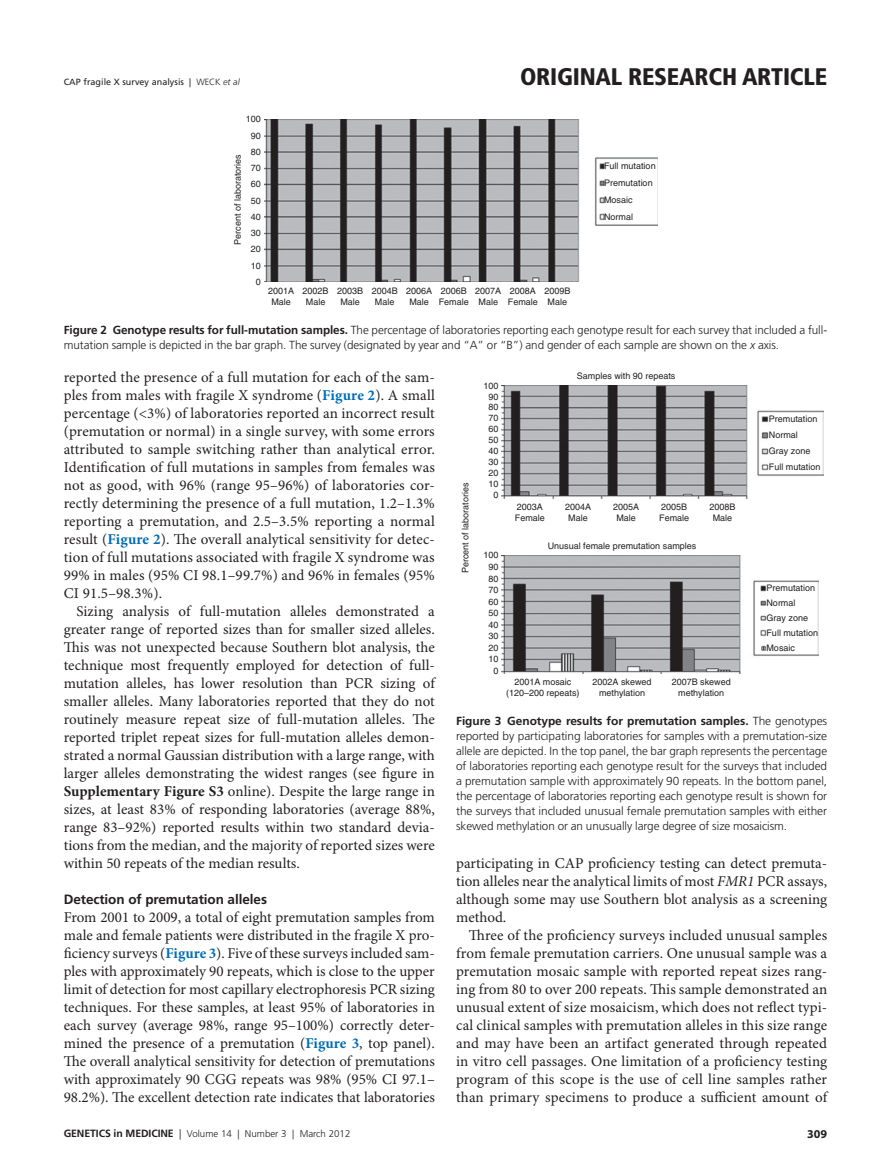
<style>
.page{position:relative;width:891px;height:1175px;background:#fff}
.page>*{position:absolute;margin:0;border:0;box-sizing:border-box;transform-origin:0 0}
.t1{font:900 condensed 24px "Frutiger LT Pro";letter-spacing:-.01em;color:#231f20}
.t2{font:15px/18px "Minion Pro";color:#231f20;text-align:justify}
.t3{font:700 13.5px "Frutiger LT Pro";letter-spacing:-.005em;color:#231f20}
.t4{font:700 12px "Myriad Pro";color:#231f20}
.t5{font:300 11.7px/15px "Frutiger LT Pro";letter-spacing:-.005em;color:#231f20}
.t6{font:300 9.75px "Frutiger LT Pro";color:#231f20}
.t7{font:9px/10.8px "Helvetica";color:#231f20;text-align:center}
.t8{font:9px "Frutiger LT Pro";letter-spacing:.005em;color:#231f20}
.s1{font-weight:300}
.s2{font-weight:300;font-style:italic}
.s3{font-weight:700}
.s4{font-style:italic}
.s5{font-weight:700;color:#006cb3}
.s6{font-weight:700;font-size:10.5px}
.s7{font-size:10.5px}
</style>
<div class="page">
<img style="left:264px;top:119px;width:394px;height:163px">
<img style="left:501px;top:385px;width:323px;height:113px">
<img style="left:501px;top:555px;width:318px;height:118px">
<p class="t8" style="left:64px;top:76px;width:177px">CAP fragile X survey analysis | <span class="s1">WECK</span> <span class="s2">et al</span></p>
<h1 class="t1" style="left:520px;top:62px;width:309px">ORIGINAL RESEARCH ARTICLE</h1>
<p class="t7" style="left:246px;top:114px;width:17px">100</p>
<p class="t7" style="left:232px;top:244px;width:92px;rotate:-90deg">Percent of laboratories</p>
<p class="t7" style="left:251px;top:130px;width:12px">90</p>
<p class="t7" style="left:251px;top:146px;width:12px">80</p>
<p class="t7" style="left:251px;top:162px;width:12px">70</p>
<p class="t7" style="left:251px;top:179px;width:12px">60</p>
<p class="t7" style="left:251px;top:195px;width:12px">50</p>
<p class="t7" style="left:251px;top:211px;width:12px">40</p>
<p class="t7" style="left:251px;top:227px;width:12px">30</p>
<p class="t7" style="left:251px;top:244px;width:12px">20</p>
<p class="t7" style="left:251px;top:260px;width:12px">10</p>
<p class="t7" style="left:256px;top:276px;width:7px">0</p>
<p class="t7" style="left:268px;top:285px;width:28px">2001A<br>Male</p>
<p class="t7" style="left:303px;top:285px;width:28px">2002B<br>Male</p>
<p class="t7" style="left:337px;top:285px;width:28px">2003B<br>Male</p>
<p class="t7" style="left:372px;top:285px;width:28px">2004B<br>Male</p>
<p class="t7" style="left:406px;top:285px;width:28px">2006A<br>Male</p>
<p class="t7" style="left:439px;top:285px;width:32px;text-align:left">2006B<br>Female</p>
<p class="t7" style="left:475px;top:285px;width:28px">2007A<br>Male</p>
<p class="t7" style="left:508px;top:285px;width:32px;text-align:left">2008A<br>Female</p>
<p class="t7" style="left:544px;top:285px;width:28px">2009B<br>Male</p>
<p class="t7" style="left:604px;top:157px;width:53px;line-height:17px;text-align:left">Full mutation<br>Premutation<br>Mosaic<br>Normal</p>
<p class="t5" style="left:64px;top:322px;width:765px"><span class="s3">Figure 2 Genotype results for full-mutation samples.</span> The percentage of laboratories reporting each genotype result for each survey that included a full&shy;mutation sample is depicted in the bar graph. The survey (designated by year and “A” or “B”) and gender of each sample are shown on the <span class="s4">x</span> axis.</p>
<p class="t2" style="left:64px;top:368px;width:373px">reported the presence of a full mutation for each of the sam&shy;ples from males with fragile X syndrome (<span class="s5">Figure 2</span>). A small percentage (&lt;3%) of laboratories reported an incorrect result (premutation or normal) in a single survey, with some errors attributed to sample switching rather than analytical error.<br>Identification of full mutations in samples from females was not as good, with 96% (range 95–96%) of laboratories cor&shy;rectly determining the presence of a full mutation, 1.2–1.3% reporting a premutation, and 2.5–3.5% reporting a normal result (<span class="s5">Figure 2</span>). The overall analytical sensitivity for detec&shy;tion of full mutations associated with fragile X syndrome was 99% in males (95% CI 98.1–99.7%) and 96% in females (95% CI 91.5–98.3%).</p>
<p class="t2" style="left:64px;top:602px;width:373px;text-indent:13px">Sizing analysis of full-mutation alleles demonstrated a greater range of reported sizes than for smaller sized alleles.<br>This was not unexpected because Southern blot analysis, the technique most frequently employed for detection of full&shy;mutation alleles, has lower resolution than PCR sizing of smaller alleles. Many laboratories reported that they do not routinely measure repeat size of full-mutation alleles. The reported triplet repeat sizes for full-mutation alleles demon&shy;strated a normal Gaussian distribution with a large range, with larger alleles demonstrating the widest ranges (see figure in <span class="s3">Supplementary Figure S3</span> online). Despite the large range in sizes, at least 83% of responding laboratories (average 88%, range 83–92%) reported results within two standard devia&shy;tions from the median, and the majority of reported sizes were within 50 repeats of the median results.</p>
<p class="t3" style="left:64px;top:891px;width:205px">Detection of premutation alleles</p>
<p class="t2" style="left:64px;top:908px;width:373px">From 2001 to 2009, a total of eight premutation samples from male and female patients were distributed in the fragile X pro&shy;ficiency surveys (<span class="s5">Figure 3</span>). Five of these surveys included sam&shy;ples with approximately 90 repeats, which is close to the upper limit of detection for most capillary electrophoresis PCR sizing techniques. For these samples, at least 95% of laboratories in each survey (average 98%, range 95–100%) correctly deter&shy;mined the presence of a premutation (<span class="s5">Figure 3</span>, top panel).<br>The overall analytical sensitivity for detection of premutations with approximately 90 CGG repeats was 98% (95% CI 97.1– 98.2%). The excellent detection rate indicates that laboratories</p>
<p class="t7" style="left:460px;top:573px;width:92px;rotate:-90deg">Percent of laboratories</p>
<p class="t7" style="left:483px;top:380px;width:17px">100</p>
<p class="t7" style="left:488px;top:391px;width:12px">90</p>
<p class="t7" style="left:488px;top:402px;width:12px">80</p>
<p class="t7" style="left:488px;top:413px;width:12px">70</p>
<p class="t7" style="left:488px;top:423px;width:12px">60</p>
<p class="t7" style="left:488px;top:434px;width:12px">50</p>
<p class="t7" style="left:488px;top:445px;width:12px">40</p>
<p class="t7" style="left:488px;top:456px;width:12px">30</p>
<p class="t7" style="left:488px;top:467px;width:12px">20</p>
<p class="t7" style="left:488px;top:478px;width:12px">10</p>
<p class="t7" style="left:493px;top:489px;width:7px">0</p>
<p class="t7" style="left:483px;top:550px;width:17px">100</p>
<p class="t7" style="left:488px;top:561px;width:12px">90</p>
<p class="t7" style="left:488px;top:573px;width:12px">80</p>
<p class="t7" style="left:488px;top:584px;width:12px">70</p>
<p class="t7" style="left:488px;top:596px;width:12px">60</p>
<p class="t7" style="left:488px;top:607px;width:12px">50</p>
<p class="t7" style="left:488px;top:619px;width:12px">40</p>
<p class="t7" style="left:488px;top:630px;width:12px">30</p>
<p class="t7" style="left:488px;top:642px;width:12px">20</p>
<p class="t7" style="left:488px;top:653px;width:12px">10</p>
<p class="t7" style="left:493px;top:665px;width:7px">0</p>
<p class="t7" style="left:577px;top:371px;width:100px">Samples with 90 repeats</p>
<p class="t7" style="left:515px;top:501px;width:32px;text-align:left">2003A<br>Female</p>
<p class="t7" style="left:659px;top:501px;width:32px;text-align:left">2005B<br>Female</p>
<p class="t7" style="left:565px;top:501px;width:28px">2004A<br>Male</p>
<p class="t7" style="left:613px;top:501px;width:28px">2005A<br>Male</p>
<p class="t7" style="left:709px;top:501px;width:28px">2008B<br>Male</p>
<p class="t7" style="left:548px;top:540px;width:150px">Unusual female premutation samples</p>
<p class="t7" style="left:506px;top:676px;width:75px">2001A mosaic (120–200 repeats)</p>
<p class="t7" style="left:593px;top:676px;width:61px">2002A skewed methylation</p>
<p class="t7" style="left:672px;top:676px;width:61px">2007B skewed methylation</p>
<p class="t7" style="left:769px;top:414px;width:50px">Premutation</p>
<p class="t7" style="left:769px;top:445px;width:43px">Gray zone</p>
<p class="t7" style="left:769px;top:430px;width:30px">Normal</p>
<p class="t7" style="left:769px;top:461px;width:53px">Full mutation</p>
<p class="t7" style="left:766px;top:583px;width:50px">Premutation</p>
<p class="t7" style="left:766px;top:612px;width:43px">Gray zone</p>
<p class="t7" style="left:766px;top:597px;width:30px">Normal</p>
<p class="t7" style="left:766px;top:627px;width:53px">Full mutation</p>
<p class="t7" style="left:766px;top:642px;width:30px">Mosaic</p>
<p class="t5" style="left:456px;top:713px;width:373px;text-align:justify"><span class="s3">Figure 3 Genotype results for premutation samples.</span> The genotypes reported by participating laboratories for samples with a premutation-size allele are depicted. In the top panel, the bar graph represents the percentage of laboratories reporting each genotype result for the surveys that included a premutation sample with approximately 90 repeats. In the bottom panel, the percentage of laboratories reporting each genotype result is shown for the surveys that included unusual female premutation samples with either skewed methylation or an unusually large degree of size mosaicism.</p>
<p class="t2" style="left:456px;top:854px;width:373px">participating in CAP proficiency testing can detect premuta&shy;tion alleles near the analytical limits of most <span class="s4">FMR1</span> PCR assays, although some may use Southern blot analysis as a screening method.</p>
<p class="t2" style="left:456px;top:926px;width:373px;text-indent:13px">Three of the proficiency surveys included unusual samples from female premutation carriers. One unusual sample was a premutation mosaic sample with reported repeat sizes rang&shy;ing from 80 to over 200 repeats. This sample demonstrated an unusual extent of size mosaicism, which does not reflect typi&shy;cal clinical samples with premutation alleles in this size range and may have been an artifact generated through repeated in vitro cell passages. One limitation of a proficiency testing program of this scope is the use of cell line samples rather than primary specimens to produce a sufficient amount of</p>
<p class="t6" style="left:64px;top:1128px;width:288px"><span class="s6">Genetics in medicine</span> <span class="s7">|</span> Volume 14 | Number 3 | March 2012</p>
<p class="t4" style="left:807px;top:1127px;width:21px">309</p>
</div>
